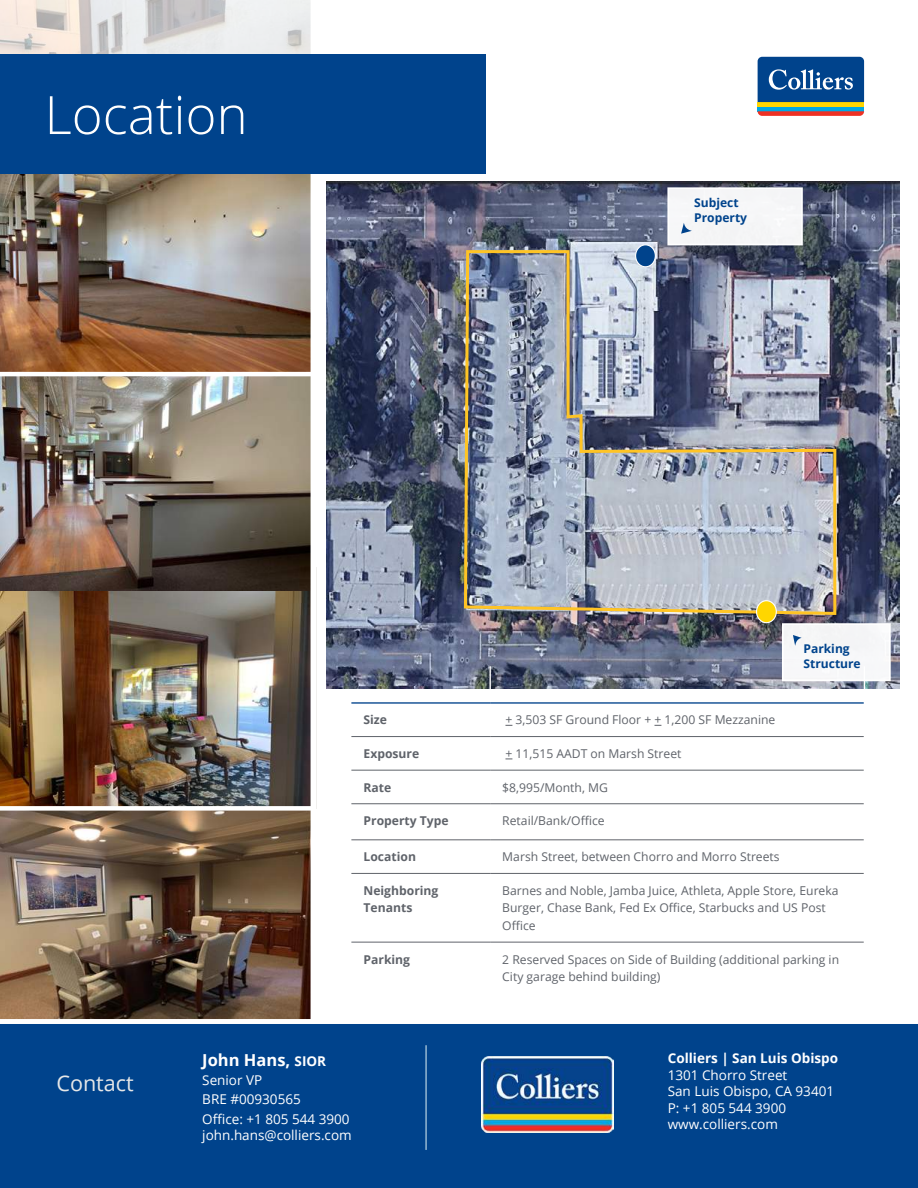
<style>
.page{position:relative;width:918px;height:1188px;background:#fff}
.page>*{position:absolute;margin:0;border:0;box-sizing:border-box;transform-origin:0 0}
.t1{font:300 52.95px "Open Sans";color:#fff}
.t2{font:21.6px "Open Sans";color:#e6e7e8}
.t3{font:700 16.5px "Open Sans";color:#fff}
.t4{font:13.5px/16.5px "Open Sans";color:#fff}
.t5{font:700 13.5px "Open Sans";color:#fff}
.t6{font:12.15px/17.5px "Open Sans";color:#5f636a}
.t7{font:700 12.15px/17.5px "Open Sans";color:#5f636a}
.t8{font:700 12.15px/15.6px "Open Sans";color:#00438c}
.s1{font-size:13.5px}
</style>
<div class="page">
<img style="left:326px;top:181px;width:574px;height:507px">
<img style="left:0;top:0;width:311px;height:54px">
<div style="left:0;top:1022px;width:918px;height:166px;background:#00438c"></div>
<img style="left:0;top:174px;width:311px;height:198px">
<img style="left:0;top:376px;width:311px;height:216px">
<img style="left:0;top:592px;width:311px;height:214px">
<img style="left:0;top:811px;width:311px;height:208px">
<div style="left:0;top:1019px;width:918px;height:5px;background:#fff"></div>
<hr style="left:426px;top:1045px;width:1px;height:105px;background:#e0f2f5">
<svg style="left:756px;top:55px;width:110px;height:63px"></svg>
<hr style="left:758px;top:107px;width:106px;height:4px;background:#00a8e4">
<div style="left:758px;top:102px;width:106px;height:5px;background:#ffd600"></div>
<svg style="left:758px;top:111px;width:106px;height:5px"></svg>
<svg style="left:758px;top:57px;width:106px;height:45px"></svg>
<div style="left:0;top:54px;width:486px;height:120px;background:#00438c"></div>
<img style="left:481px;top:1057px;width:132px;height:75px">
<div style="left:783px;top:624px;width:107px;height:56px;background:#f7f7f8"></div>
<div style="left:782px;top:623px;width:109px;height:58px;border:2px solid #fff"></div>
<svg style="left:793px;top:635px;width:9px;height:11px"></svg>
<img style="left:462px;top:249px;width:376px;height:367px">
<div style="left:757px;top:601px;width:19px;height:22px;background:#ffd600;border-radius:50%"></div>
<div style="left:756px;top:600px;width:21px;height:23px;border:1px solid #fff;border-radius:50%"></div>
<div style="left:636px;top:245px;width:19px;height:22px;background:#00438c;border-radius:50%"></div>
<div style="left:635px;top:244px;width:21px;height:23px;border:1px solid #fff;border-radius:50%"></div>
<div style="left:668px;top:188px;width:134px;height:57px;background:#f5f6f7"></div>
<div style="left:667px;top:187px;width:136px;height:58px;border:2px solid #fff"></div>
<svg style="left:681px;top:223px;width:11px;height:11px"></svg>
<hr style="left:490px;top:666px;width:1px;height:36px;background:#fff">
<hr style="left:864px;top:666px;width:1px;height:37px;background:#fff">
<hr style="left:351px;top:736px;width:139px;height:1px;background:#5f636a">
<hr style="left:490px;top:736px;width:374px;height:1px;background:#5f636a">
<hr style="left:351px;top:770px;width:139px;height:1px;background:#5f636a">
<hr style="left:490px;top:770px;width:374px;height:1px;background:#5f636a">
<hr style="left:351px;top:803px;width:139px;height:1px;background:#5f636a">
<hr style="left:490px;top:803px;width:374px;height:1px;background:#5f636a">
<hr style="left:351px;top:839px;width:139px;height:1px;background:#5f636a">
<hr style="left:490px;top:839px;width:374px;height:1px;background:#5f636a">
<hr style="left:351px;top:873px;width:139px;height:1px;background:#5f636a">
<hr style="left:490px;top:873px;width:374px;height:1px;background:#5f636a">
<hr style="left:351px;top:942px;width:139px;height:1px;background:#5f636a">
<hr style="left:490px;top:942px;width:374px;height:1px;background:#5f636a">
<hr style="left:351px;top:702px;width:139px;height:2px;background:#00438c">
<hr style="left:490px;top:702px;width:374px;height:2px;background:#00438c">
<h1 class="t1" style="left:45px;top:79px;width:205px">Location</h1>
<p class="t8" style="left:694px;top:194px;width:54px">Subject<br>Property</p>
<h2 class="t2" style="left:56px;top:1068px;width:79px">Contact</h2>
<p class="t8" style="left:803px;top:640px;width:59px">Parking<br>Structure</p>
<p class="t7" style="left:364px;top:711px;width:25px">Size</p>
<p class="t6" style="left:505px;top:711px;width:271px">+ 3,503 SF Ground Floor + + 1,200 SF Mezzanine</p>
<p class="t7" style="left:364px;top:745px;width:57px">Exposure</p>
<p class="t6" style="left:505px;top:745px;width:178px">+ 11,515 AADT on Marsh Street</p>
<p class="t7" style="left:364px;top:778px;width:29px">Rate</p>
<p class="t6" style="left:502px;top:778px;width:107px">$8,995/Month, MG</p>
<p class="t7" style="left:364px;top:812px;width:87px">Property Type</p>
<p class="t6" style="left:502px;top:812px;width:104px">Retail/Bank/Office</p>
<p class="t7" style="left:364px;top:848px;width:54px">Location</p>
<p class="t6" style="left:502px;top:848px;width:279px">Marsh Street, between Chorro and Morro Streets</p>
<p class="t7" style="left:364px;top:881px;width:76px">Neighboring<br>Tenants</p>
<p class="t6" style="left:502px;top:881px;width:338px">Barnes and Noble, Jamba Juice, Athleta, Apple Store, Eureka<br>Burger, Chase Bank, Fed Ex Office, Starbucks and US Post<br>Office</p>
<p class="t7" style="left:364px;top:950px;width:48px">Parking</p>
<p class="t6" style="left:502px;top:950px;width:338px">2 Reserved Spaces on Side of Building (additional parking in<br>City garage behind building)</p>
<h3 class="t3" style="left:202px;top:1048px;width:125px">John Hans, <span class="s1">SIOR</span></h3>
<p class="t4" style="left:202px;top:1070px;width:149px;line-height:19.5px">Senior VP<br>BRE #00930565<br>Office: +1 805 544 3900</p>
<p class="t4" style="left:202px;top:1127px;width:151px">john.hans@colliers.com</p>
<p class="t5" style="left:668px;top:1049px;width:172px">Colliers | San Luis Obispo</p>
<p class="t4" style="left:668px;top:1066px;width:168px">1301 Chorro Street<br>San Luis Obispo, CA 93401<br>P: +1 805 544 3900 www.colliers.com</p>
</div>
